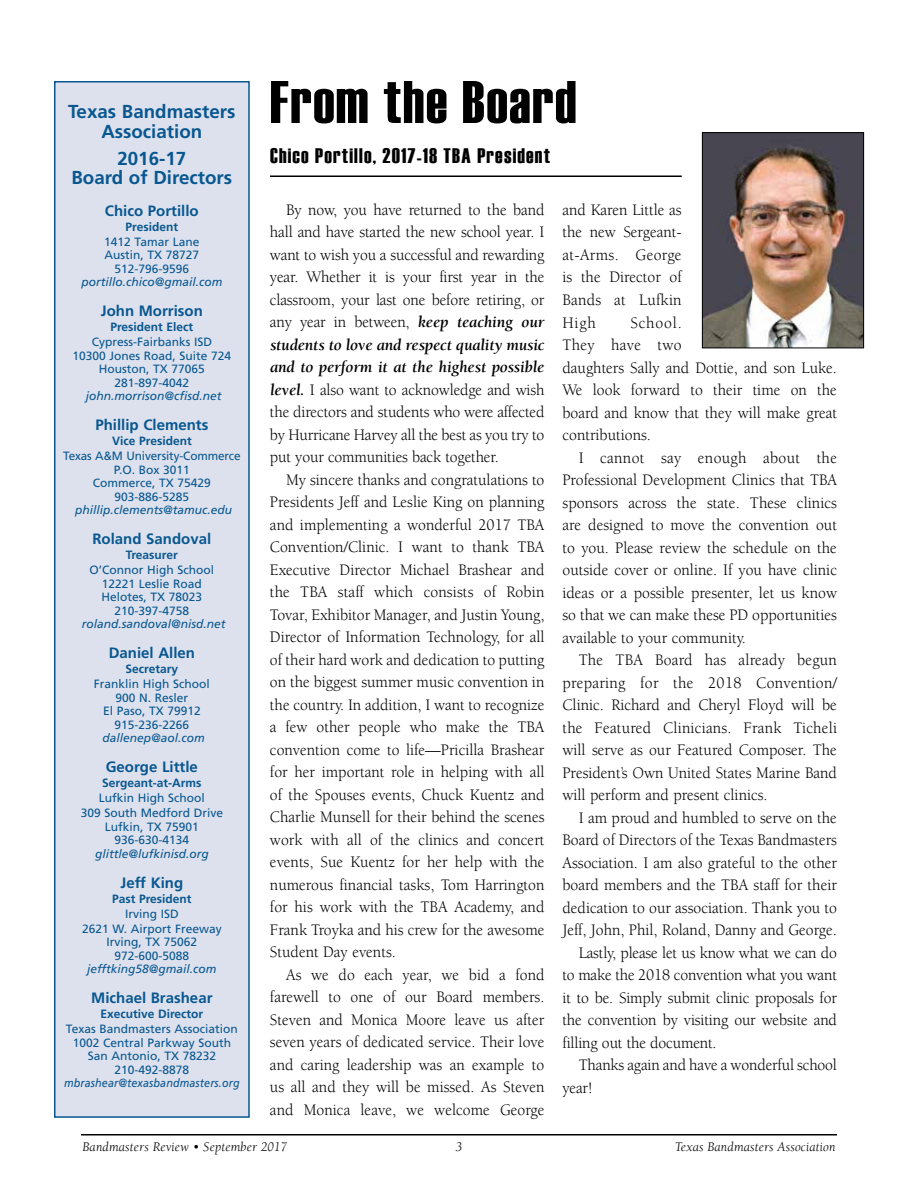
<style>
.page{position:relative;width:918px;height:1188px;background:#fff}
.page>*{position:absolute;margin:0;border:0;box-sizing:border-box;transform-origin:0 0}
.t1{font:60px "Haettenschweiler";letter-spacing:.025em;color:#000}
.t2{font:21px "Haettenschweiler";letter-spacing:.06em;color:#000}
.t3{font:700 18.75px/19.5px "Frutiger";color:#085790;text-align:center}
.t4{font:16.5px/22.5px "Berkeley";color:#000;text-align:justify;scale:.95 1}
.t5{font:700 15px "Frutiger";color:#085790}
.t6{font:italic 13.5px "Berkeley";letter-spacing:.01em;color:#000}
.t7{font:12px/13.5px "Frutiger";color:#085790;text-align:center}
.t8{font:italic 12px "Frutiger";color:#085790}
.t9{font:700 12px "Frutiger";color:#085790}
.t10{font:italic 11.85px "Frutiger";letter-spacing:.01em;color:#085790;scale:.91 1}
.s1{font-weight:700;font-style:italic}
</style>
<div class="page">
<hr style="left:81px;top:1134px;width:756px;height:2px;background:#000">
<hr style="left:270px;top:176px;width:412px;height:1px;background:#000">
<img style="left:704px;top:134px;width:158px;height:212px">
<div style="left:702px;top:132px;width:162px;height:216px;border:1px solid #000"></div>
<div style="left:54px;top:81px;width:196px;height:1037px;background:#dde1ed"></div>
<p class="t3" style="left:68px;top:102px;width:169px">Texas Bandmasters<br>Association</p>
<p class="t3" style="left:71px;top:148px;width:162px">2016-17<br>Board of Directors</p>
<p class="t5" style="left:105px;top:202px;width:95px">Chico Portillo</p>
<p class="t9" style="left:126px;top:219px;width:54px">President</p>
<p class="t7" style="left:104px;top:235px;width:97px">1412 Tamar Lane<br>Austin, TX 78727<br>512-796-9596</p>
<p class="t8" style="left:81px;top:275px;width:142px">portillo.chico@gmail.com</p>
<p class="t5" style="left:101px;top:302px;width:104px">John Morrison</p>
<p class="t9" style="left:110px;top:320px;width:84px">President Elect</p>
<p class="t7" style="left:73px;top:335px;width:160px">Cypress-Fairbanks ISD<br>10300 Jones Road, Suite 724<br>Houston, TX 77065<br>281-897-4042</p>
<p class="t8" style="left:86px;top:389px;width:137px">john.morrison@cfisd.net</p>
<p class="t5" style="left:95px;top:416px;width:114px">Phillip Clements</p>
<p class="t9" style="left:112px;top:434px;width:81px">Vice President</p>
<p class="t7" style="left:63px;top:449px;width:179px">Texas A&amp;M University-Commerce<br>P.O. Box 3011<br>Commerce, TX 75429<br>903-886-5285</p>
<p class="t8" style="left:75px;top:503px;width:158px">phillip.clements@tamuc.edu</p>
<p class="t5" style="left:92px;top:530px;width:120px">Roland Sandoval</p>
<p class="t9" style="left:126px;top:548px;width:53px">Treasurer</p>
<p class="t7" style="left:90px;top:563px;width:126px">O’Connor High School<br>12221 Leslie Road<br>Helotes, TX 78023<br>210-397-4758</p>
<p class="t8" style="left:82px;top:617px;width:145px">roland.sandoval@nisd.net</p>
<p class="t5" style="left:109px;top:644px;width:88px">Daniel Allen</p>
<p class="t9" style="left:126px;top:662px;width:54px">Secretary</p>
<p class="t7" style="left:94px;top:677px;width:118px">Franklin High School<br>900 N. Resler<br>El Paso, TX 79912<br>915-236-2266</p>
<p class="t8" style="left:103px;top:731px;width:104px">dallenep@aol.com</p>
<p class="t5" style="left:106px;top:758px;width:94px">George Little</p>
<p class="t9" style="left:102px;top:776px;width:101px">Sergeant-at-Arms</p>
<p class="t7" style="left:81px;top:790px;width:144px;line-height:15px">Lufkin High School<br>309 South Medford Drive</p>
<p class="t7" style="left:105px;top:820px;width:96px">Lufkin, TX 75901<br>936-630-4134</p>
<p class="t8" style="left:95px;top:847px;width:115px">glittle@lufkinisd.org</p>
<p class="t5" style="left:121px;top:874px;width:64px">Jeff King</p>
<p class="t9" style="left:112px;top:891px;width:81px">Past President</p>
<p class="t7" style="left:82px;top:906px;width:141px;line-height:15px">Irving ISD<br>2621 W. Airport Freeway</p>
<p class="t7" style="left:107px;top:935px;width:92px">Irving, TX 75062<br>972-600-5088</p>
<p class="t8" style="left:87px;top:962px;width:131px">jefftking58@gmail.com</p>
<p class="t5" style="left:91px;top:989px;width:123px">Michael Brashear</p>
<p class="t9" style="left:100px;top:1007px;width:104px">Executive Director</p>
<p class="t7" style="left:66px;top:1022px;width:173px">Texas Bandmasters Association<br>1002 Central Parkway South<br>San Antonio, TX 78232<br>210-492-8878</p>
<p class="t10" style="left:64px;top:1076px;width:194px">mbrashear@texasbandmasters.org</p>
<h1 class="t1" style="left:270px;top:68px;width:308px">From the Board</h1>
<p class="t2" style="left:270px;top:144px;width:282px">Chico Portillo, 2017-18 TBA President</p>
<p class="t4" style="left:270px;top:199px;width:290px;text-indent:16px">By now, you have returned to the band hall and have started the new school year. I want to wish you a successful and rewarding year. Whether it is your first year in the classroom, your last one before retiring, or any year in between, <span class="s1">keep teaching our students to love and respect quality music and to perform it at the highest possible level.</span> I also want to acknowledge and wish the directors and students who were affected by Hurricane Harvey all the best as you try to put your communities back together.</p>
<p class="t4" style="left:270px;top:469px;width:290px;text-indent:16px">My sincere thanks and congratulations to Presidents Jeff and Leslie King on planning and implementing a wonderful 2017 TBA Convention/Clinic. I want to thank TBA Executive Director Michael Brashear and the TBA staff which consists of Robin Tovar, Exhibitor Manager, and Justin Young, Director of Information Technology, for all of their hard work and dedication to putting on the biggest summer music convention in the country. In addition, I want to recognize a few other people who make the TBA convention come to life—Pricilla Brashear for her important role in helping with all of the Spouses events, Chuck Kuentz and Charlie Munsell for their behind the scenes work with all of the clinics and concert events, Sue Kuentz for her help with the numerous financial tasks, Tom Harrington for his work with the TBA Academy, and Frank Troyka and his crew for the awesome Student Day events.</p>
<p class="t4" style="left:270px;top:964px;width:291px;text-indent:16px">As we do each year, we bid a fond farewell to one of our Board members.<br>Steven and Monica Moore leave us after seven years of dedicated service. Their love and caring leadership was an example to us all and they will be missed. As Steven and Monica leave, we welcome George</p>
<p class="t4" style="left:562px;top:199px;width:127px">and Karen Little as the new Sergeant&shy;at-Arms. George is the Director of Bands at Lufkin High</p>
<p class="t4" style="left:562px;top:311px;width:290px;text-align:left;text-indent:68px">School.<br>They have two<br>daughters Sally and Dottie, and son Luke.<br>We look forward to their time on the board and know that they will make great contributions.</p>
<p class="t4" style="left:563px;top:446px;width:291px;text-indent:16px">I cannot say enough about the Professional Development Clinics that TBA sponsors across the state. These clinics are designed to move the convention out to you. Please review the schedule on the outside cover or online. If you have clinic ideas or a possible presenter, let us know so that we can make these PD opportunities available to your community.</p>
<p class="t4" style="left:563px;top:649px;width:291px;text-indent:16px">The TBA Board has already begun preparing for the 2018 Convention/ Clinic. Richard and Cheryl Floyd will be the Featured Clinicians. Frank Ticheli will serve as our Featured Composer. The President’s Own United States Marine Band will perform and present clinics.</p>
<p class="t4" style="left:579px;top:807px;width:273px">I am proud and humbled to serve on the</p>
<p class="t4" style="left:563px;top:829px;width:290px">Board of Directors of the Texas Bandmasters</p>
<p class="t4" style="left:563px;top:852px;width:290px">Association. I am also grateful to the other</p>
<p class="t4" style="left:563px;top:874px;width:290px">board members and the TBA staff for their</p>
<p class="t4" style="left:563px;top:897px;width:290px">dedication to our association. Thank you to</p>
<p class="t4" style="left:563px;top:919px;width:290px">Jeff, John, Phil, Roland, Danny and George.</p>
<p class="t4" style="left:579px;top:942px;width:273px">Lastly, please let us know what we can do</p>
<p class="t4" style="left:563px;top:964px;width:290px">to make the 2018 convention what you want</p>
<p class="t4" style="left:563px;top:987px;width:290px">it to be. Simply submit clinic proposals for</p>
<p class="t4" style="left:563px;top:1009px;width:290px">the convention by visiting our website and</p>
<p class="t4" style="left:563px;top:1032px;width:164px">filling out the document.</p>
<p class="t4" style="left:579px;top:1054px;width:273px">Thanks again and have a wonderful school</p>
<p class="t4" style="left:563px;top:1077px;width:33px">year!</p>
<p class="t6" style="left:83px;top:1140px;width:206px">Bandmasters Review • September 2017</p>
<p class="t6" style="left:456px;top:1140px;width:8px">3</p>
<p class="t6" style="left:675px;top:1140px;width:162px">Texas Bandmasters Association</p>
</div>
